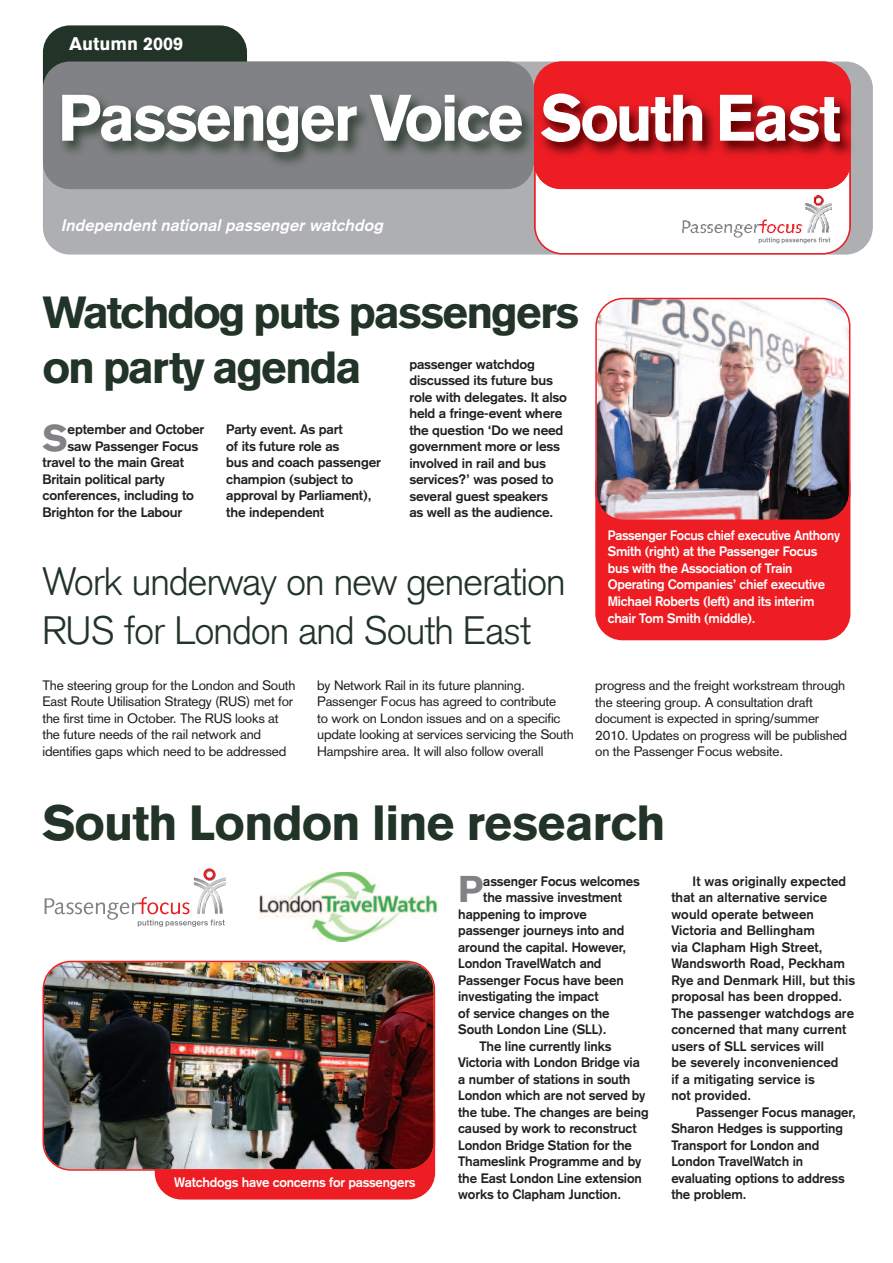
<style>
.page{position:relative;width:893px;height:1263px;background:#fff}
.page>*{position:absolute;margin:0;border:0;box-sizing:border-box;transform-origin:0 0}
.t1{font:900 64.5px "Akzidenz Grotesk";letter-spacing:-.045em;color:#fff;scale:.96 1}
.t2{font:900 48.6px "Akzidenz Grotesk";letter-spacing:-.025em;color:#223427}
.t3{font:900 44.25px/55.5px "Akzidenz Grotesk";letter-spacing:-.05em;color:#223427}
.t4{font:300 39px/49.5px "Akzidenz Grotesk";letter-spacing:-.02em;color:#223427}
.t5{font:900 36.6px "Akzidenz Grotesk";color:#808285}
.t6{font:900 18px "Akzidenz Grotesk";color:#fff}
.t7{font:italic 700 16.5px "Akzidenz Grotesk";color:#fff}
.t8{font:700 13.5px/16.5px "Akzidenz Grotesk";letter-spacing:-.005em;color:#231f20}
.t9{font:13.5px/16.5px "Akzidenz Grotesk";letter-spacing:-.015em;color:#231f20}
.t10{font:700 13.5px/16.5px "Akzidenz Grotesk";letter-spacing:-.015em;color:#fff;scale:.95 1}
.t11{font:700 13.5px "Akzidenz Grotesk";letter-spacing:-.015em;color:#fff}
</style>
<div class="page">
<div style="left:43px;top:62px;width:830px;height:193px;background:#aeafb3;border-radius:27px"></div>
<div style="left:43px;top:25px;width:204px;height:141px;background:#223427;border-radius:27px"></div>
<svg style="left:534px;top:62px;width:317px;height:193px;background:#f2e4e5"></svg>
<div style="left:534px;top:62px;width:317px;height:127px;background:#ee1d23;border-radius:27px"></div>
<div style="left:43px;top:62px;width:491px;height:127px;background:#808285;border-radius:27px"></div>
<div style="left:536px;top:189px;width:313px;height:40px;background:#fff"></div>
<img style="left:849px;top:189px;width:2px;height:40px">
<img style="left:534px;top:189px;width:2px;height:40px">
<img style="left:682px;top:195px;width:149px;height:34px">
<img style="left:43px;top:80px;width:808px;height:109px">
<img style="left:259px;top:872px;width:179px;height:69px">
<svg style="left:45px;top:868px;width:181px;height:59px"></svg>
<div style="left:595px;top:458px;width:255px;height:182px;background:#ee1d23;border-radius:27px"></div>
<img style="left:595px;top:298px;width:255px;height:223px">
<div style="left:155px;top:1087px;width:280px;height:112px;background:#ee1d23;border-radius:27px"></div>
<img style="left:43px;top:961px;width:392px;height:210px">
<h3 class="t6" style="left:69px;top:37px;width:115px">Autumn 2009</h3>
<h1 class="t1" style="left:58px;top:95px;width:817px">Passenger Voice South East</h1>
<p class="t7" style="left:61px;top:220px;width:327px">Independent national passenger watchdog</p>
<h3 class="t3" style="left:43px;top:288px;width:539px">Watchdog puts passengers on party agenda</h3>
<p class="t8" style="left:409px;top:357px;width:159px">passenger watchdog discussed its future bus role with delegates. It also held a fringe-event where the question ‘Do we need government more or less involved in rail and bus services?’ was posed to several guest speakers<br>as well as the audience.</p>
<h3 class="t5" style="left:43px;top:424px;width:27px">S</h3>
<p class="t8" style="left:68px;top:422px;width:138px">eptember and October</p>
<p class="t8" style="left:226px;top:422px;width:156px">Party event. As part<br>of its future role as<br>bus and coach passenger champion (subject to approval by Parliament), the independent</p>
<p class="t8" style="left:68px;top:439px;width:132px">saw Passenger Focus</p>
<p class="t8" style="left:43px;top:455px;width:143px">travel to the main Great</p>
<p class="t8" style="left:43px;top:472px;width:124px">Britain political party</p>
<p class="t8" style="left:43px;top:488px;width:153px">conferences, including to</p>
<p class="t8" style="left:43px;top:505px;width:141px">Brighton for the Labour</p>
<h3 class="t4" style="left:43px;top:561px;width:525px">Work underway on new generation<br>RUS for London and South East</h3>
<p class="t9" style="left:43px;top:678px;width:255px">The steering group for the London and South East Route Utilisation Strategy (RUS) met for the first time in October. The RUS looks at the future needs of the rail network and identifies gaps which need to be addressed</p>
<p class="t9" style="left:317px;top:678px;width:258px">by Network Rail in its future planning.<br>Passenger Focus has agreed to contribute<br>to work on London issues and on a specific update looking at services servicing the South Hampshire area. It will also follow overall</p>
<p class="t10" style="left:608px;top:528px;width:246px">Passenger Focus chief executive Anthony Smith (right) at the Passenger Focus bus with the Association of Train Operating Companies’ chief executive Michael Roberts (left) and its interim chair Tom Smith (middle).</p>
<p class="t9" style="left:595px;top:679px;width:253px">progress and the freight workstream through the steering group. A consultation draft document is expected in spring/summer 2010. Updates on progress will be published on the Passenger Focus website.</p>
<h2 class="t2" style="left:43px;top:806px;width:625px">South London line research</h2>
<p class="t11" style="left:174px;top:1178px;width:243px">Watchdogs have concerns for passengers</p>
<h3 class="t5" style="left:458px;top:876px;width:27px">P</h3>
<p class="t8" style="left:483px;top:874px;width:158px">assenger Focus welcomes</p>
<p class="t8" style="left:483px;top:890px;width:140px">the massive investment</p>
<p class="t8" style="left:458px;top:907px;width:130px">happening to improve</p>
<p class="t8" style="left:458px;top:923px;width:168px">passenger journeys into and</p>
<p class="t8" style="left:458px;top:940px;width:169px">around the capital. However,</p>
<p class="t8" style="left:458px;top:956px;width:145px">London TravelWatch and</p>
<p class="t8" style="left:458px;top:973px;width:167px">Passenger Focus have been</p>
<p class="t8" style="left:458px;top:989px;width:142px">investigating the impact</p>
<p class="t8" style="left:458px;top:1006px;width:153px">of service changes on the</p>
<p class="t8" style="left:458px;top:1022px;width:150px">South London Line (SLL).</p>
<p class="t8" style="left:479px;top:1039px;width:133px">The line currently links</p>
<p class="t8" style="left:458px;top:1055px;width:183px">Victoria with London Bridge via</p>
<p class="t8" style="left:458px;top:1072px;width:174px">a number of stations in south</p>
<p class="t8" style="left:458px;top:1088px;width:189px">London which are not served by</p>
<p class="t8" style="left:458px;top:1105px;width:192px">the tube. The changes are being</p>
<p class="t8" style="left:458px;top:1121px;width:180px">caused by work to reconstruct</p>
<p class="t8" style="left:458px;top:1138px;width:175px">London Bridge Station for the</p>
<p class="t8" style="left:458px;top:1154px;width:185px">Thameslink Programme and by</p>
<p class="t8" style="left:458px;top:1171px;width:185px">the East London Line extension</p>
<p class="t8" style="left:458px;top:1187px;width:164px">works to Clapham Junction.</p>
<p class="t8" style="left:671px;top:874px;width:185px;text-indent:21px">It was originally expected that an alternative service would operate between<br>Victoria and Bellingham<br>via Clapham High Street,<br>Wandsworth Road, Peckham<br>Rye and Denmark Hill, but this proposal has been dropped.<br>The passenger watchdogs are concerned that many current users of SLL services will<br>be severely inconvenienced<br>if a mitigating service is<br>not provided.</p>
<p class="t8" style="left:671px;top:1105px;width:186px;text-indent:25px">Passenger Focus manager,<br>Sharon Hedges is supporting<br>Transport for London and<br>London TravelWatch in evaluating options to address the problem.</p>
</div>
